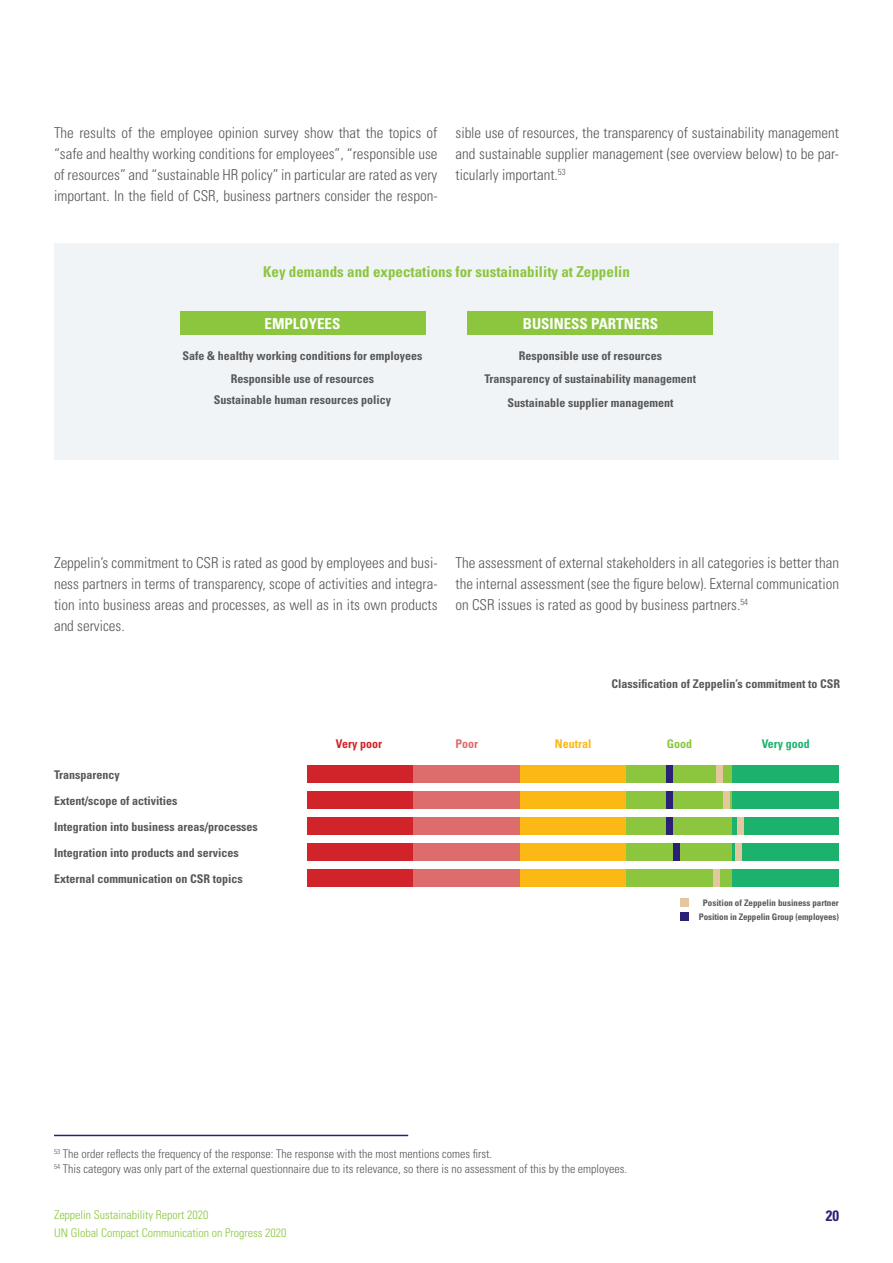
<style>
.page{position:relative;width:893px;height:1263px;background:#fff}
.page>*{position:absolute;margin:0;border:0;box-sizing:border-box;transform-origin:0 0}
.t1{font:300 condensed 15px/21px "Univers";color:#57585a;text-align:justify}
.t2{font:700 condensed 15px "Univers";color:#8bc63e}
.t3{font:700 condensed 15px "Univers";color:#fff}
.t4{font:700 condensed 15px "Univers";color:#2a2176}
.t5{font:700 condensed 12px/26px "Univers";color:#57585a;text-align:center}
.t6{font:300 condensed 12px/15px "Univers";color:#57585a}
.t7{font:300 condensed 12px "Univers";color:#8bc63e}
.t8{font:700 condensed 12px "Univers";color:#d1232a}
.t9{font:700 condensed 12px "Univers";color:#1cb26d}
.t10{font:700 condensed 12px "Univers";color:#fcb814}
.t11{font:700 condensed 12px "Univers";color:#dd6c6d}
.t12{font:700 condensed 12px "Univers";color:#8bc63e}
.t13{font:700 condensed 9px/13.8px "Univers";color:#57585a;text-align:center}
</style>
<div class="page">
<div style="left:54px;top:243px;width:785px;height:216px;background:#f1f4f6"></div>
<div style="left:180px;top:311px;width:245px;height:23px;background:#8bc63e"></div>
<div style="left:468px;top:311px;width:245px;height:23px;background:#8bc63e"></div>
<div style="left:307px;top:766px;width:107px;height:17px;background:#d1232a"></div>
<div style="left:414px;top:766px;width:106px;height:17px;background:#dd6c6d"></div>
<div style="left:520px;top:766px;width:106px;height:17px;background:#fcb814"></div>
<div style="left:626px;top:766px;width:107px;height:17px;background:#8bc63e"></div>
<div style="left:733px;top:766px;width:106px;height:17px;background:#1cb26d"></div>
<div style="left:307px;top:792px;width:107px;height:17px;background:#d1232a"></div>
<div style="left:414px;top:792px;width:106px;height:17px;background:#dd6c6d"></div>
<div style="left:520px;top:792px;width:106px;height:17px;background:#fcb814"></div>
<div style="left:626px;top:792px;width:107px;height:17px;background:#8bc63e"></div>
<div style="left:733px;top:792px;width:106px;height:17px;background:#1cb26d"></div>
<div style="left:307px;top:818px;width:107px;height:17px;background:#d1232a"></div>
<div style="left:414px;top:818px;width:106px;height:17px;background:#dd6c6d"></div>
<div style="left:520px;top:818px;width:106px;height:17px;background:#fcb814"></div>
<div style="left:626px;top:818px;width:107px;height:17px;background:#8bc63e"></div>
<div style="left:733px;top:818px;width:106px;height:17px;background:#1cb26d"></div>
<div style="left:307px;top:844px;width:107px;height:17px;background:#d1232a"></div>
<div style="left:414px;top:844px;width:106px;height:17px;background:#dd6c6d"></div>
<div style="left:520px;top:844px;width:106px;height:17px;background:#fcb814"></div>
<div style="left:626px;top:844px;width:107px;height:17px;background:#8bc63e"></div>
<div style="left:733px;top:844px;width:106px;height:17px;background:#1cb26d"></div>
<div style="left:307px;top:870px;width:107px;height:17px;background:#d1232a"></div>
<div style="left:414px;top:870px;width:106px;height:17px;background:#dd6c6d"></div>
<div style="left:520px;top:870px;width:106px;height:17px;background:#fcb814"></div>
<div style="left:626px;top:870px;width:107px;height:17px;background:#8bc63e"></div>
<div style="left:733px;top:870px;width:106px;height:17px;background:#1cb26d"></div>
<div style="left:667px;top:766px;width:6px;height:17px;background:#2a2176"></div>
<div style="left:667px;top:792px;width:6px;height:17px;background:#2a2176"></div>
<div style="left:667px;top:818px;width:6px;height:17px;background:#2a2176"></div>
<div style="left:673px;top:844px;width:6px;height:17px;background:#2a2176"></div>
<div style="left:717px;top:766px;width:6px;height:17px;background:#e4c79e"></div>
<div style="left:724px;top:792px;width:6px;height:17px;background:#e4c79e"></div>
<div style="left:737px;top:818px;width:7px;height:17px;background:#e4c79e"></div>
<div style="left:735px;top:844px;width:7px;height:17px;background:#e4c79e"></div>
<div style="left:713px;top:870px;width:7px;height:17px;background:#e4c79e"></div>
<div style="left:680px;top:898px;width:9px;height:9px;background:#e4c79e"></div>
<div style="left:680px;top:912px;width:9px;height:9px;background:#2a2176"></div>
<hr style="left:54px;top:1135px;width:354px;height:1px;background:#2a2176">
<p class="t1" style="left:54px;top:122px;width:385px">The results of the employee opinion survey show that the topics of “safe and healthy working conditions for employees”, “responsible use of resources” and “sustainable HR policy” in particular are rated as very important. In the field of CSR, business partners consider the respon-</p>
<p class="t1" style="left:455px;top:122px;width:385px">sible use of resources, the transparency of sustainability management and sustainable supplier management (see overview below) to be par&shy;ticularly important.<sup>53</sup></p>
<p class="t2" style="left:263px;top:262px;width:368px">Key demands and expectations for sustainability at Zeppelin</p>
<p class="t3" style="left:265px;top:314px;width:77px">EMPLOYEES</p>
<p class="t3" style="left:523px;top:314px;width:137px">BUSINESS PARTNERS</p>
<p class="t5" style="left:183px;top:343px;width:241px;line-height:23.5px">Safe &amp; healthy working conditions for employees<br>Responsible use of resources</p>
<p class="t5" style="left:214px;top:387px;width:179px">Sustainable human resources policy</p>
<p class="t5" style="left:485px;top:343px;width:213px;line-height:23.5px">Responsible use of resources<br>Transparency of sustainability management<br>Sustainable supplier management</p>
<p class="t1" style="left:54px;top:552px;width:385px">Zeppelin’s commitment to CSR is rated as good by employees and busi&shy;ness partners in terms of transparency, scope of activities and integra&shy;tion into business areas and processes, as well as in its own products and services.</p>
<p class="t1" style="left:455px;top:552px;width:385px">The assessment of external stakeholders in all categories is better than the internal assessment (see the figure below). External communication on CSR issues is rated as good by business partners.<sup>54</sup></p>
<p class="t5" style="left:612px;top:671px;width:230px">Classification of Zeppelin’s commitment to CSR</p>
<p class="t5" style="left:54px;top:762px;width:205px;text-align:left">Transparency<br>Extent/scope of activities<br>Integration into business areas/processes Integration into products and services External communication on CSR topics</p>
<p class="t8" style="left:336px;top:736px;width:48px">Very poor</p>
<p class="t11" style="left:456px;top:736px;width:24px">Poor</p>
<p class="t10" style="left:555px;top:736px;width:38px">Neutral</p>
<p class="t12" style="left:667px;top:736px;width:27px">Good</p>
<p class="t9" style="left:762px;top:736px;width:50px">Very good</p>
<p class="t13" style="left:699px;top:896px;width:142px">Position of Zeppelin business partner<br>Position in Zeppelin Group (employees)</p>
<p class="t6" style="left:54px;top:1146px;width:575px"><sup>53</sup> The order reflects the frequency of the response: The response with the most mentions comes first.<br><sup>54</sup> This category was only part of the external questionnaire due to its relevance, so there is no assessment of this by the employees.</p>
<p class="t7" style="left:54px;top:1207px;width:156px">Zeppelin Sustainability Report 2020</p>
<p class="t4" style="left:826px;top:1206px;width:15px">20</p>
<p class="t7" style="left:54px;top:1225px;width:234px">UN Global Compact Communication on Progress 2020</p>
</div>
